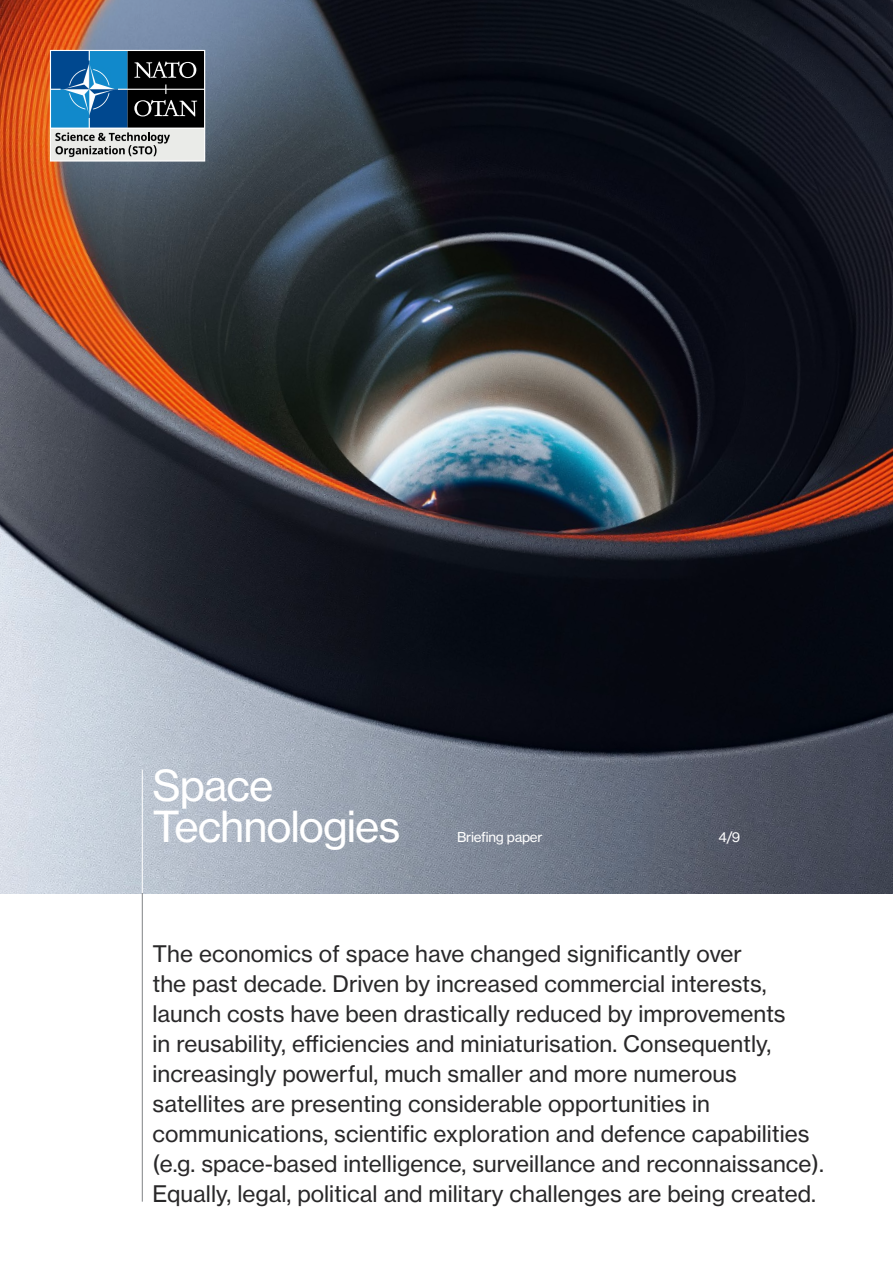
<style>
.page{position:relative;width:893px;height:1263px;background:#fff}
.page>*{position:absolute;margin:0;border:0;box-sizing:border-box;transform-origin:0 0}
.t1{font:42.15px/41.2px "N Haas Grotesk TX Pro 55 Rg";letter-spacing:-.025em;color:#fff}
.t2{font:22.5px/30px "N Haas Grotesk TX Pro 55 Rg";color:#292829}
.t3{font:13.5px "N Haas Grotesk TX Pro 55 Rg";letter-spacing:-.02em;color:#fff}
</style>
<div class="page">
<img style="left:0;top:0;width:893px;height:893px">
<hr style="left:142px;top:893px;width:1px;height:309px;background:#808285">
<hr style="left:142px;top:769px;width:1px;height:124px;background:#fff">
<svg style="left:49px;top:49px;width:157px;height:113px;background:#597588"></svg>
<h1 class="t1" style="left:153px;top:765px;width:249px">Space<br>Technologies</h1>
<p class="t3" style="left:457px;top:829px;width:87px">Briefing paper</p>
<p class="t3" style="left:719px;top:829px;width:23px">4/9</p>
<p class="t2" style="left:153px;top:938px;width:673px">The economics of space have changed significantly over<br>the past decade. Driven by increased commercial interests, launch costs have been drastically reduced by improvements<br>in reusability, efficiencies and miniaturisation. Consequently, increasingly powerful, much smaller and more numerous satellites are presenting considerable opportunities in communications, scientific exploration and defence capabilities (e.g. space-based intelligence, surveillance and reconnaissance).<br>Equally, legal, political and military challenges are being created.</p>
</div>
